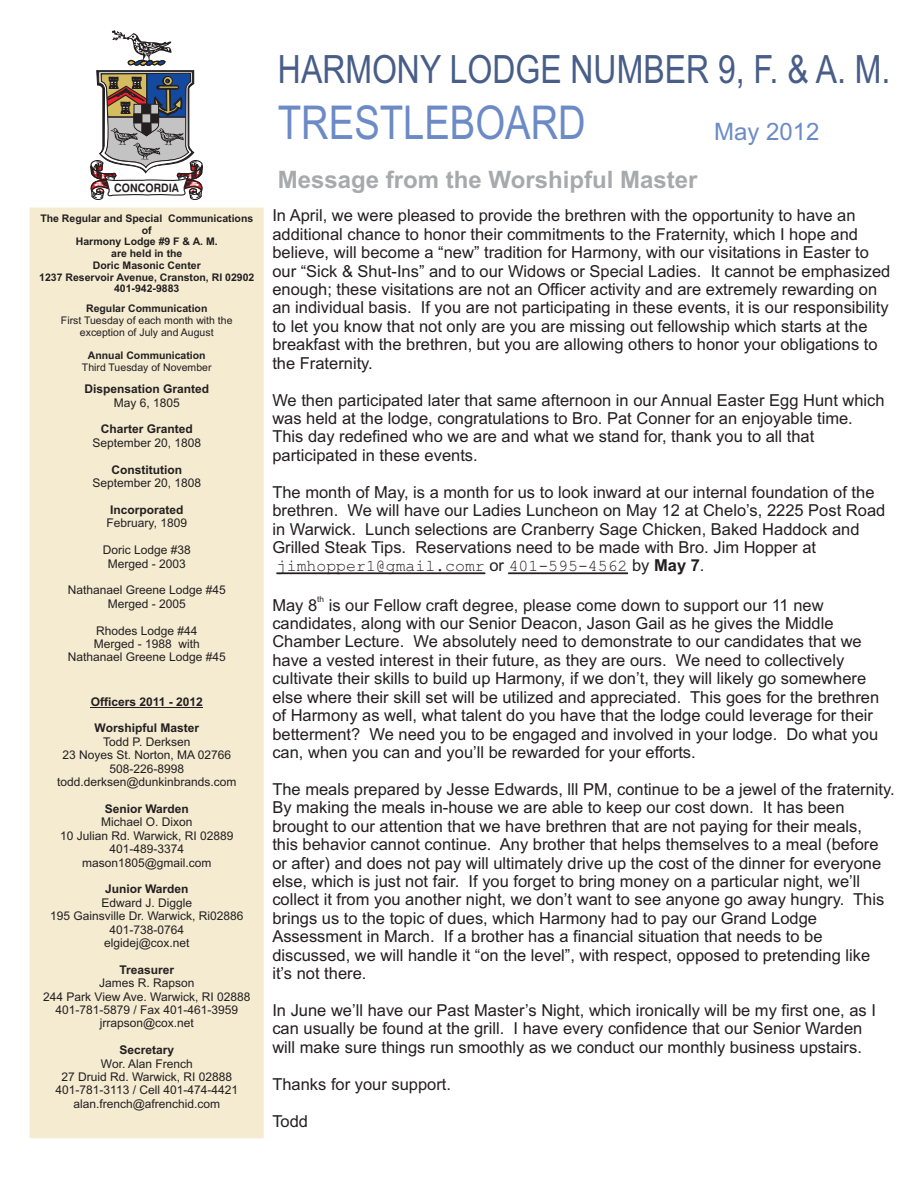
<style>
.page{position:relative;width:918px;height:1188px;background:#fff}
.page>*{position:absolute;margin:0;border:0;box-sizing:border-box;transform-origin:0 0}
.t1{font:46.65px "Arial Narrow";color:#6c8bc6}
.t2{font:39px "Arial Narrow";color:#485e88}
.t3{font:700 24px "Arial";color:#a8a9ad}
.t4{font:24px "Arial";color:#6c8bc6}
.t5{font:16.5px/18.5px "Arial";color:#231f20}
.t6{font:16.5px "Courier New";color:#231f20}
.t7{font:12px/13.4px "Arial";color:#231f20;text-align:center}
.t8{font:700 12px "Arial";color:#231f20}
.t9{font:11.55px "Swiss 721 BT Bold Rounded";color:#231f20;scale:.9 1}
.t10{font:700 10.5px/11.7px "Arial";color:#231f20;text-align:center}
.t11{font:10.5px/11.7px "Arial";color:#231f20;text-align:center}
.t12{font:8.25px "Arial";color:#231f20}
.s1{font-family:"Arial"}
.s2{font-family:"Arial";font-weight:700}
</style>
<div class="page">
<div style="left:29px;top:208px;width:235px;height:930px;background:#f4ebd1;border:1px solid #f4ebd1"></div>
<svg style="left:90px;top:30px;width:114px;height:678px"></svg>
<hr style="left:91px;top:707px;width:112px;height:1px;background:#231f20">
<hr style="left:277px;top:573px;width:208px;height:1px;background:#231f20">
<hr style="left:509px;top:573px;width:119px;height:1px;background:#231f20">
<p class="t9" style="left:114px;top:181px;width:74px">CONCORDIA</p>
<h2 class="t2" style="left:278px;top:47px;width:614px">HARMONY LODGE NUMBER 9, F. &amp; A. M.</h2>
<h1 class="t1" style="left:278px;top:96px;width:309px">TRESTLEBOARD</h1>
<h3 class="t4" style="left:714px;top:123px;width:107px">May 2012</h3>
<h3 class="t3" style="left:278px;top:170px;width:421px">Message from the Worshipful Master</h3>
<p class="t10" style="left:39px;top:213px;width:217px">The Regular and Special Communications of<br>Harmony Lodge #9 F &amp; A. M.<br>are held in the<br>Doric Masonic Center<br>1237 Reservoir Avenue, Cranston, RI 02902<br>401-942-9883</p>
<p class="t5" style="left:272px;top:208px;width:620px">In April, we were pleased to provide the brethren with the opportunity to have an additional chance to honor their commitments to the Fraternity, which I hope and believe, will become a “new” tradition for Harmony, with our visitations in Easter to our “Sick &amp; Shut-Ins” and to our Widows or Special Ladies. It cannot be emphasized enough; these visitations are not an Officer activity and are extremely rewarding on an individual basis. If you are not participating in these events, it is our responsibility to let you know that not only are you are missing out fellowship which starts at the breakfast with the brethren, but you are allowing others to honor your obligations to the Fraternity.</p>
<p class="t5" style="left:272px;top:392px;width:614px">We then participated later that same afternoon in our Annual Easter Egg Hunt which was held at the lodge, congratulations to Bro. Pat Conner for an enjoyable time.<br>This day redefined who we are and what we stand for, thank you to all that participated in these events.</p>
<p class="t5" style="left:272px;top:484px;width:615px">The month of May, is a month for us to look inward at our internal foundation of the brethren. We will have our Ladies Luncheon on May 12 at Chelo’s, 2225 Post Road in Warwick. Lunch selections are Cranberry Sage Chicken, Baked Haddock and Grilled Steak Tips. Reservations need to be made with Bro. Jim Hopper at</p>
<p class="t6" style="left:277px;top:556px;width:429px">jimhopper1@gmail.comr <span class="s1">or</span> 401-595-4562 <span class="s1">by</span> <span class="s2">May 7</span><span class="s1">.</span></p>
<p class="t12" style="left:317px;top:596px;width:8px">th</p>
<p class="t5" style="left:272px;top:597px;width:608px">May 8 is our Fellow craft degree, please come down to support our 11 new candidates, along with our Senior Deacon, Jason Gail as he gives the Middle Chamber Lecture. We absolutely need to demonstrate to our candidates that we have a vested interest in their future, as they are ours. We need to collectively cultivate their skills to build up Harmony, if we don’t, they will likely go somewhere else where their skill set will be utilized and appreciated. This goes for the brethren of Harmony as well, what talent do you have that the lodge could leverage for their betterment? We need you to be engaged and involved in your lodge. Do what you can, when you can and you’ll be rewarded for your efforts.</p>
<p class="t5" style="left:272px;top:781px;width:624px">The meals prepared by Jesse Edwards, lll PM, continue to be a jewel of the fraternity.<br>By making the meals in-house we are able to keep our cost down. It has been brought to our attention that we have brethren that are not paying for their meals,<br>this behavior cannot continue. Any brother that helps themselves to a meal (before or after) and does not pay will ultimately drive up the cost of the dinner for everyone else, which is just not fair. If you forget to bring money on a particular night, we’ll collect it from you another night, we don’t want to see anyone go away hungry. This brings us to the topic of dues, which Harmony had to pay our Grand Lodge Assessment in March. If a brother has a financial situation that needs to be discussed, we will handle it “on the level”, with respect, opposed to pretending like<br>it’s not there.</p>
<p class="t5" style="left:272px;top:1003px;width:605px">In June we’ll have our Past Master’s Night, which ironically will be my first one, as I can usually be found at the grill. I have every confidence that our Senior Warden will make sure things run smoothly as we conduct our monthly business upstairs.</p>
<p class="t5" style="left:272px;top:1076px;width:180px">Thanks for your support.</p>
<p class="t5" style="left:272px;top:1113px;width:37px">Todd</p>
<p class="t10" style="left:86px;top:304px;width:123px">Regular Communication</p>
<p class="t11" style="left:61px;top:315px;width:173px">First Tuesday of each month with the exception of July and August</p>
<p class="t10" style="left:88px;top:351px;width:119px">Annual Communication</p>
<p class="t11" style="left:82px;top:362px;width:131px">Third Tuesday of November</p>
<p class="t8" style="left:84px;top:385px;width:126px">Dispensation Granted</p>
<p class="t7" style="left:114px;top:397px;width:68px">May 6, 1805</p>
<p class="t8" style="left:101px;top:425px;width:94px">Charter Granted</p>
<p class="t7" style="left:92px;top:437px;width:110px">September 20, 1808</p>
<p class="t8" style="left:111px;top:465px;width:72px">Constitution</p>
<p class="t7" style="left:92px;top:477px;width:110px">September 20, 1808</p>
<p class="t8" style="left:110px;top:505px;width:75px">Incorporated</p>
<p class="t7" style="left:107px;top:518px;width:82px">February, 1809</p>
<p class="t7" style="left:103px;top:544px;width:90px">Doric Lodge #38<br>Merged - 2003</p>
<p class="t7" style="left:68px;top:585px;width:160px">Nathanael Greene Lodge #45<br>Merged - 2005</p>
<p class="t7" style="left:68px;top:625px;width:160px">Rhodes Lodge #44<br>Merged - 1988 with<br>Nathanael Greene Lodge #45</p>
<p class="t8" style="left:91px;top:697px;width:114px">Officers 2011 - 2012</p>
<p class="t8" style="left:95px;top:724px;width:106px">Worshipful Master</p>
<p class="t7" style="left:57px;top:736px;width:181px">Todd P. Derksen<br>23 Noyes St. Norton, MA 02766<br>508-226-8998 todd.derksen@dunkinbrands.com</p>
<p class="t8" style="left:105px;top:804px;width:86px">Senior Warden</p>
<p class="t7" style="left:60px;top:817px;width:175px">Michael O. Dixon<br>10 Julian Rd. Warwick, RI 02889<br>401-489-3374 mason1805@gmail.com</p>
<p class="t8" style="left:105px;top:885px;width:85px">Junior Warden</p>
<p class="t7" style="left:50px;top:897px;width:195px">Edward J. Diggle<br>195 Gainsville Dr. Warwick, Ri02886<br>401-738-0764<br>elgidej@cox.net</p>
<p class="t8" style="left:119px;top:965px;width:56px">Treasurer</p>
<p class="t7" style="left:43px;top:977px;width:209px">James R. Rapson<br>244 Park View Ave. Warwick, RI 02888<br>401-781-5879 / Fax 401-461-3959 jrrapson@cox.net</p>
<p class="t8" style="left:119px;top:1046px;width:56px">Secretary</p>
<p class="t7" style="left:56px;top:1058px;width:184px">Wor. Alan French<br>27 Druid Rd. Warwick, RI 02888<br>401-781-3113 / Cell 401-474-4421 alan.french@afrenchid.com</p>
</div>
